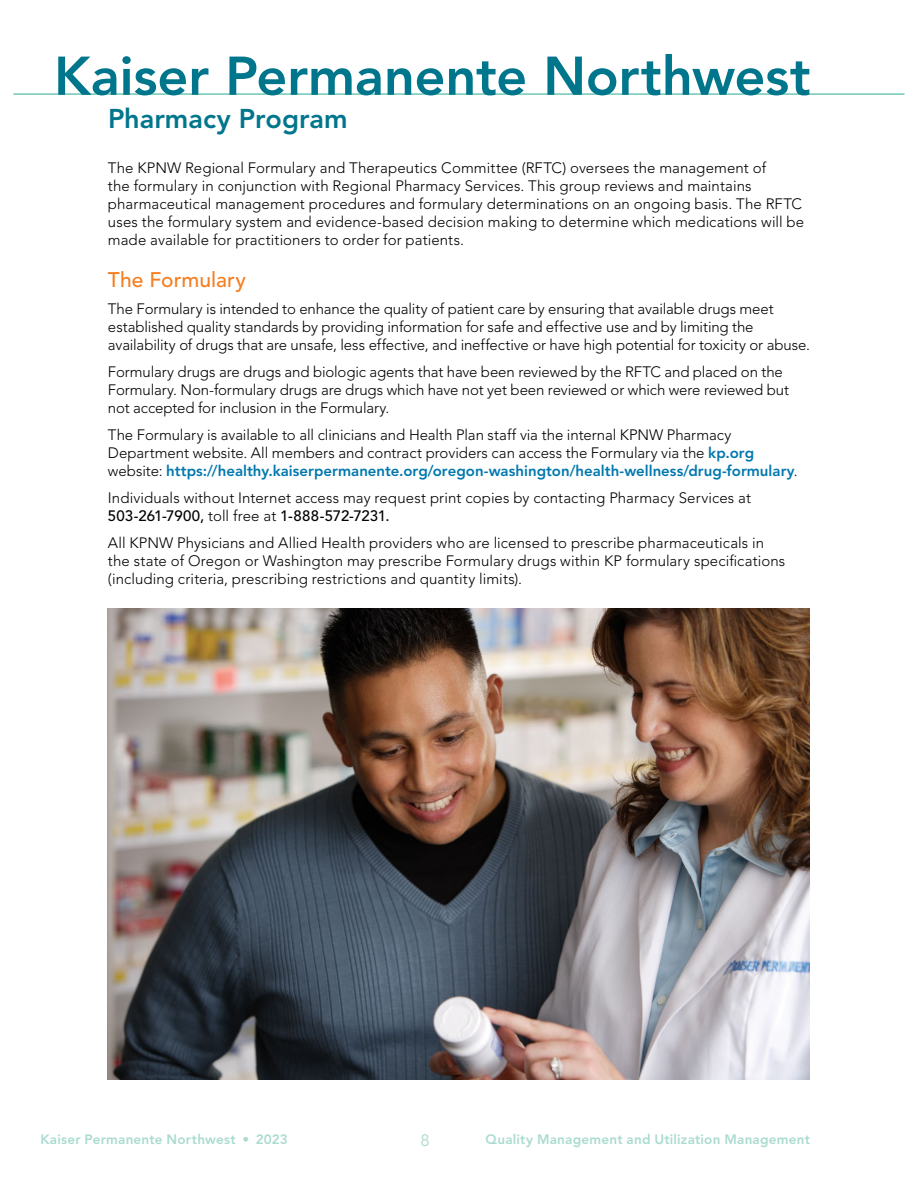
<style>
.page{position:relative;width:918px;height:1188px;background:#fff}
.page>*{position:absolute;margin:0;border:0;box-sizing:border-box;transform-origin:0 0}
.H1_-_Page_Header{font:800 54px "Avenir LT Std";letter-spacing:-.005em;color:#00768c}
.H1_-_Page_Header-2{font:800 27px "Avenir LT Std";color:#00768c}
.h2_color{font:500 21px "Avenir LT Std";color:#f57d20}
.t1{font:16.5px "Avenir LT Std";color:#aadbd0}
.body_10{font:300 15px/18px "Avenir LT Std";color:#000}
.t2{font:800 13.5px "Avenir LT Std";letter-spacing:.015em;color:#aadbd0}
.s1{font-weight:800;color:#0078ae}
.s2{font-weight:500}
</style>
<div class="page">
<hr style="left:14px;top:93px;width:890px;height:2px;background:#6fc7b6">
<img style="left:108px;top:609px;width:702px;height:471px">
<h1 class="H1_-_Page_Header" style="left:54px;top:44px;width:758px">Kaiser Permanente Northwest</h1>
<h1 class="H1_-_Page_Header-2" style="left:108px;top:102px;width:241px">Pharmacy Program</h1>
<p class="body_10" style="left:108px;top:159px;width:698px">The KPNW Regional Formulary and Therapeutics Committee (RFTC) oversees the management of<br>the formulary in conjunction with Regional Pharmacy Services. This group reviews and maintains pharmaceutical management procedures and formulary determinations on an ongoing basis. The RFTC uses the formulary system and evidence-based decision making to determine which medications will be made available for practitioners to order for patients.</p>
<h2 class="h2_color" style="left:108px;top:268px;width:139px">The Formulary</h2>
<p class="body_10" style="left:108px;top:300px;width:703px">The Formulary is intended to enhance the quality of patient care by ensuring that available drugs meet established quality standards by providing information for safe and effective use and by limiting the availability of drugs that are unsafe, less effective, and ineffective or have high potential for toxicity or abuse.</p>
<p class="body_10" style="left:108px;top:363px;width:683px">Formulary drugs are drugs and biologic agents that have been reviewed by the RFTC and placed on the<br>Formulary. Non-formulary drugs are drugs which have not yet been reviewed or which were reviewed but not accepted for inclusion in the Formulary.</p>
<p class="body_10" style="left:108px;top:426px;width:691px">The Formulary is available to all clinicians and Health Plan staff via the internal KPNW Pharmacy<br>Department website. All members and contract providers can access the Formulary via the <span class="s1">kp.org </span>website: <span class="s1">https://healthy.kaiserpermanente.org/oregon-washington/health-wellness/drug-formulary</span>.</p>
<p class="body_10" style="left:108px;top:489px;width:645px">Individuals without Internet access may request print copies by contacting Pharmacy Services at<br><span class="s2">503-261-7900,</span> toll free at <span class="s2">1-888-572-7231.</span></p>
<p class="body_10" style="left:108px;top:534px;width:679px">All KPNW Physicians and Allied Health providers who are licensed to prescribe pharmaceuticals in the state of Oregon or Washington may prescribe Formulary drugs within KP formulary specifications (including criteria, prescribing restrictions and quantity limits).</p>
<p class="t2" style="left:40px;top:1132px;width:249px">Kaiser Permanente Northwest • 2023</p>
<p class="t1" style="left:421px;top:1131px;width:11px">8</p>
<p class="t2" style="left:486px;top:1132px;width:326px">Quality Management and Utilization Management</p>
</div>
